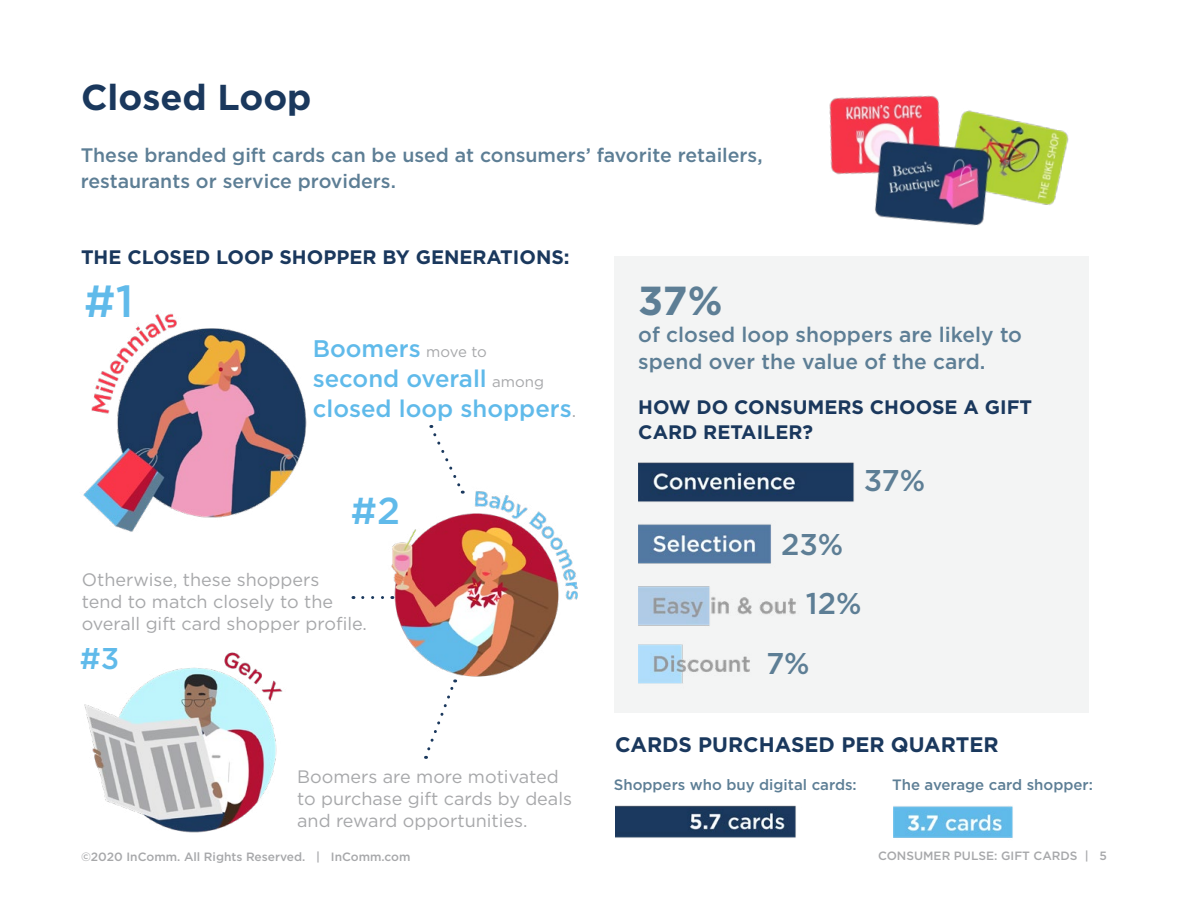
<style>
.page{position:relative;width:1188px;height:918px;background:#fff}
.page>*{position:absolute;margin:0;border:0;box-sizing:border-box;transform-origin:0 0}
.t1{font:500 45px "Gotham";color:#60baea}
.t2{font:700 40.5px "Gotham";color:#5d7e95}
.t3{font:500 37.5px "Gotham";color:#60baea}
.t4{font:700 36px "Gotham";color:#1a385d}
.t5{font:500 30px "Gotham";color:#5d7e95}
.t6{font:500 30px "Gotham";color:#60baea}
.t7{font:500 24px/30px "Gotham";color:#60baea}
.t8{font:500 21px/27px "Gotham";color:#5d7e95}
.t9{font:700 21px "Gotham";color:#1a385d}
.t10{font:500 19.5px/25.5px "Gotham";color:#5d7e95}
.t11{font:700 19.5px/25.5px "Gotham";color:#1a385d}
.t12{font:18px/21.6px "Gotham";color:#a7a8aa}
.t13{font:500 15px "Gotham";color:#5d7e95}
.t14{font:500 12px "Gotham";color:#a7a8aa}
.s1{font-weight:400;font-size:15px;color:#a7a8aa}
.s2{font-weight:400;font-size:18px;color:#a7a8aa}
</style>
<div class="page">
<img style="left:83px;top:313px;width:224px;height:219px">
<img style="left:391px;top:491px;width:187px;height:186px">
<div style="left:615px;top:256px;width:474px;height:456px;background:#edeeee"></div>
<img style="left:638px;top:462px;width:216px;height:222px">
<img style="left:84px;top:652px;width:199px;height:181px">
<svg style="left:431px;top:425px;width:33px;height:69px"></svg>
<svg style="left:363px;top:596px;width:30px;height:3px"></svg>
<svg style="left:425px;top:679px;width:32px;height:80px"></svg>
<img style="left:829px;top:95px;width:240px;height:131px">
<img style="left:615px;top:805px;width:181px;height:33px">
<img style="left:893px;top:806px;width:120px;height:32px">
<h3 class="t4" style="left:81px;top:73px;width:232px">Closed Loop</h3>
<p class="t10" style="left:81px;top:143px;width:683px">These branded gift cards can be used at consumers’ favorite retailers, restaurants or service providers.</p>
<p class="t11" style="left:81px;top:244px;width:490px">THE CLOSED LOOP SHOPPER BY GENERATIONS:</p>
<h1 class="t1" style="left:84px;top:272px;width:51px">#1</h1>
<h3 class="t7" style="left:313px;top:333px;width:265px">Boomers <span class="s1">move to </span>second overall <span class="s1">among </span>closed loop shoppers<span class="s2">.</span></h3>
<h3 class="t3" style="left:351px;top:486px;width:51px">#2</h3>
<p class="t12" style="left:82px;top:569px;width:287px">Otherwise, these shoppers<br>tend to match closely to the overall gift card shopper profile.</p>
<h3 class="t6" style="left:80px;top:639px;width:41px">#3</h3>
<p class="t12" style="left:297px;top:766px;width:276px">Boomers are more motivated to purchase gift cards by deals and reward opportunities.</p>
<h2 class="t2" style="left:638px;top:274px;width:86px">37%</h2>
<p class="t8" style="left:638px;top:321px;width:385px">of closed loop shoppers are likely to spend over the value of the card.</p>
<p class="t11" style="left:638px;top:394px;width:395px">HOW DO CONSUMERS CHOOSE A GIFT<br>CARD RETAILER?</p>
<h3 class="t5" style="left:864px;top:461px;width:63px">37%</h3>
<h3 class="t5" style="left:781px;top:525px;width:64px">23%</h3>
<h3 class="t5" style="left:806px;top:584px;width:57px">12%</h3>
<h3 class="t5" style="left:766px;top:644px;width:45px">7%</h3>
<p class="t9" style="left:615px;top:731px;width:385px">CARDS PURCHASED PER QUARTER</p>
<p class="t13" style="left:614px;top:775px;width:244px">Shoppers who buy digital cards:</p>
<p class="t13" style="left:892px;top:775px;width:202px">The average card shopper:</p>
<p class="t14" style="left:81px;top:849px;width:331px">©2020 InComm. All Rights Reserved. | InComm.com</p>
<p class="t14" style="left:878px;top:848px;width:230px">CONSUMER PULSE: GIFT CARDS | 5</p>
</div>
